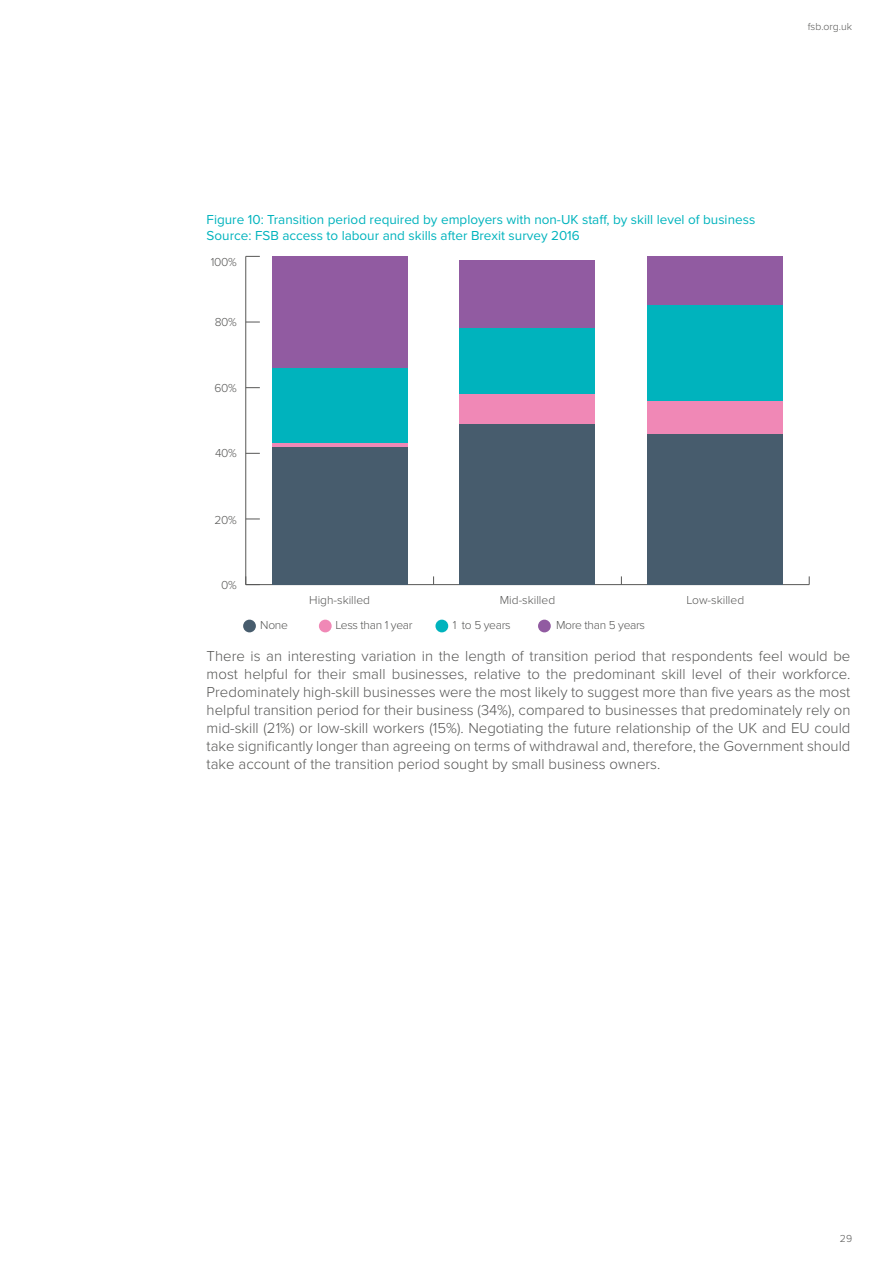
<style>
.page{position:relative;width:893px;height:1263px;background:#fff}
.page>*{position:absolute;margin:0;border:0;box-sizing:border-box;transform-origin:0 0}
.t1{font:300 15px/18px "Proxima Nova";color:#575756;text-align:justify}
.t2{font:13.5px/16.2px "Proxima Nova";color:#00b3bd}
.t3{font:300 12px "Proxima Nova";letter-spacing:-.025em;color:#575756}
.t4{font:300 12px "Proxima Nova";color:#575756}
.t5{font:300 10.5px "Proxima Nova";color:#575756}
</style>
<div class="page">
<hr style="left:246px;top:584px;width:563px;height:1px;background:#575756">
<hr style="left:245px;top:256px;width:1px;height:329px;background:#575756">
<svg style="left:245px;top:576px;width:2px;height:9px"></svg>
<svg style="left:246px;top:519px;width:14px;height:1px"></svg>
<svg style="left:246px;top:453px;width:14px;height:1px"></svg>
<svg style="left:246px;top:387px;width:14px;height:1px"></svg>
<svg style="left:246px;top:322px;width:14px;height:1px"></svg>
<svg style="left:246px;top:256px;width:14px;height:1px"></svg>
<div style="left:272px;top:256px;width:135px;height:112px;background:#915ba1"></div>
<div style="left:460px;top:260px;width:135px;height:69px;background:#915ba1"></div>
<div style="left:648px;top:256px;width:135px;height:50px;background:#915ba1"></div>
<div style="left:272px;top:368px;width:135px;height:75px;background:#00b3bd"></div>
<div style="left:460px;top:329px;width:135px;height:65px;background:#00b3bd"></div>
<div style="left:648px;top:306px;width:135px;height:95px;background:#00b3bd"></div>
<hr style="left:272px;top:443px;width:135px;height:4px;background:#f088b6">
<div style="left:460px;top:394px;width:135px;height:30px;background:#f088b6"></div>
<div style="left:648px;top:401px;width:135px;height:33px;background:#f088b6"></div>
<div style="left:272px;top:447px;width:135px;height:138px;background:#475c6d"></div>
<div style="left:460px;top:424px;width:135px;height:161px;background:#475c6d"></div>
<div style="left:648px;top:434px;width:135px;height:151px;background:#475c6d"></div>
<div style="left:243px;top:620px;width:13px;height:12px;background:#475c6d;border-radius:50%"></div>
<div style="left:319px;top:620px;width:13px;height:12px;background:#f088b6;border-radius:50%"></div>
<div style="left:435px;top:620px;width:13px;height:12px;background:#00b3bd;border-radius:50%"></div>
<div style="left:538px;top:620px;width:13px;height:12px;background:#915ba1;border-radius:50%"></div>
<p class="t5" style="left:808px;top:20px;width:46px">fsb.org.uk</p>
<p class="t2" style="left:207px;top:212px;width:550px">Figure 10: Transition period required by employers with non-UK staff, by skill level of business<br>Source: FSB access to labour and skills after Brexit survey 2016</p>
<p class="t3" style="left:211px;top:255px;width:28px">100%</p>
<p class="t3" style="left:215px;top:315px;width:24px">80%</p>
<p class="t3" style="left:215px;top:381px;width:24px">60%</p>
<p class="t3" style="left:215px;top:446px;width:23px">40%</p>
<p class="t3" style="left:215px;top:513px;width:24px">20%</p>
<p class="t3" style="left:221px;top:578px;width:17px">0%</p>
<p class="t4" style="left:309px;top:593px;width:62px">High-skilled</p>
<p class="t4" style="left:500px;top:593px;width:57px">Mid-skilled</p>
<p class="t4" style="left:686px;top:593px;width:59px">Low-skilled</p>
<p class="t3" style="left:260px;top:618px;width:29px">None</p>
<p class="t3" style="left:335px;top:618px;width:79px">Less than 1 year</p>
<p class="t3" style="left:453px;top:618px;width:59px">1 to 5 years</p>
<p class="t3" style="left:556px;top:618px;width:91px">More than 5 years</p>
<p class="t1" style="left:207px;top:648px;width:645px">There is an interesting variation in the length of transition period that respondents feel would be most helpful for their small businesses, relative to the predominant skill level of their workforce.<br>Predominately high-skill businesses were the most likely to suggest more than five years as the most helpful transition period for their business (34%), compared to businesses that predominately rely on mid-skill (21%) or low-skill workers (15%). Negotiating the future relationship of the UK and EU could take significantly longer than agreeing on terms of withdrawal and, therefore, the Government should take account of the transition period sought by small business owners.</p>
<p class="t5" style="left:840px;top:1232px;width:14px">29</p>
</div>
